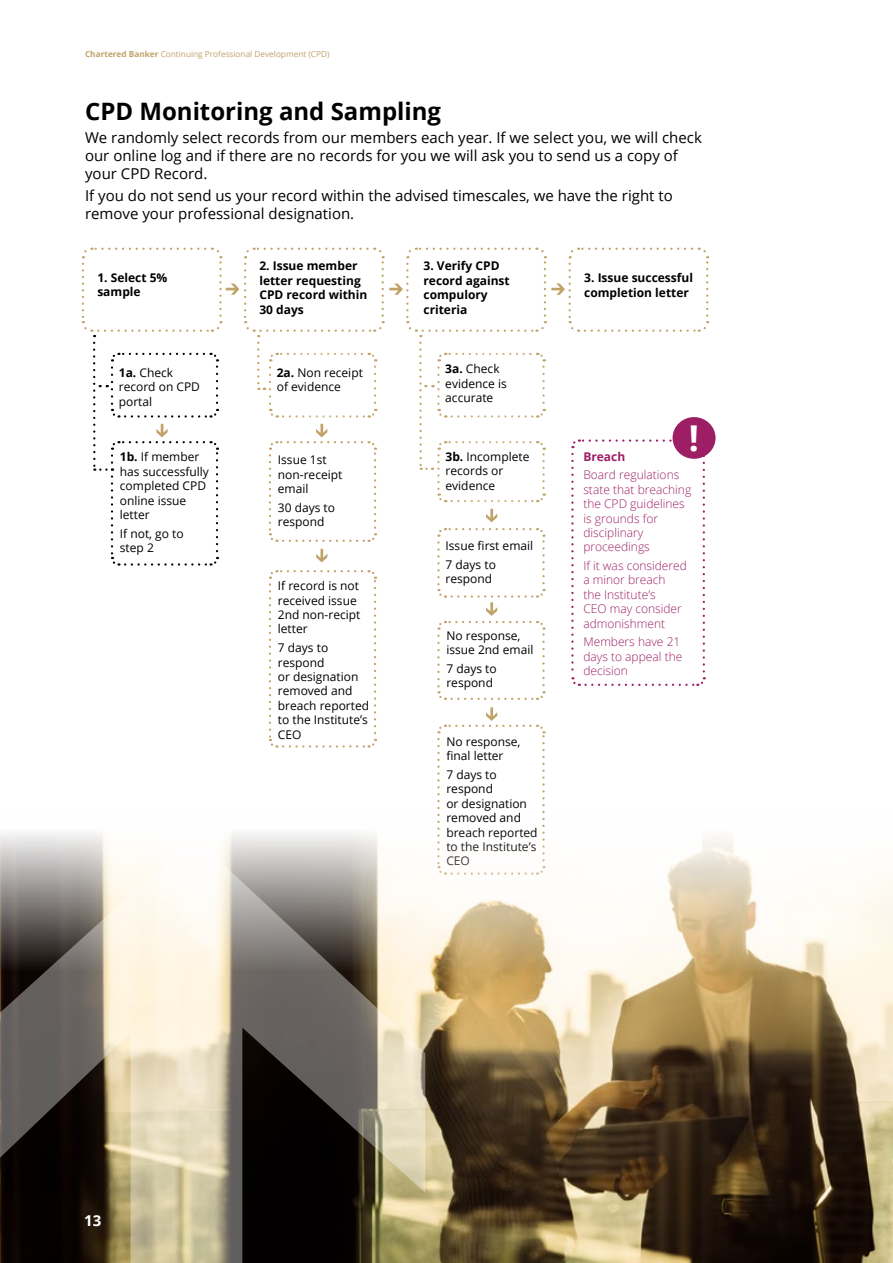
<style>
.page{position:relative;width:893px;height:1263px;background:#fff}
.page>*{position:absolute;margin:0;border:0;box-sizing:border-box;transform-origin:0 0}
.t1{font:700 35.55px "Open Sans";color:#fff}
.t2{font:700 24px "Open Sans";color:#000}
.t3{font:15px/18px "Open Sans";color:#000}
.t4{font:700 15px "Open Sans";color:#fff}
.t5{font:12px/14.4px "Open Sans";color:#000}
.t6{font:300 12px/14.4px "Open Sans";color:#9e1e65}
.t7{font:700 12px/14.4px "Open Sans";color:#000}
.t8{font:700 12px "Open Sans";color:#9e1e65}
.t9{font:8.25px "Open Sans";color:#c1a36a}
.s1{font-weight:700}
</style>
<div class="page">
<svg style="left:437px;top:739px;width:3px;height:75px"></svg>
<svg style="left:537px;top:724px;width:8px;height:90px"></svg>
<svg style="left:268px;top:570px;width:109px;height:178px"></svg>
<svg style="left:571px;top:438px;width:135px;height:248px"></svg>
<img style="left:0;top:814px;width:893px;height:449px">
<svg style="left:419px;top:343px;width:127px;height:160px"></svg>
<svg style="left:81px;top:247px;width:628px;height:90px"></svg>
<svg style="left:257px;top:343px;width:120px;height:199px"></svg>
<svg style="left:93px;top:343px;width:126px;height:223px"></svg>
<svg style="left:316px;top:549px;width:11px;height:13px"></svg>
<svg style="left:437px;top:509px;width:109px;height:191px"></svg>
<svg style="left:437px;top:707px;width:93px;height:26px"></svg>
<svg style="left:0;top:837px;width:425px;height:426px;background:#8e877b"></svg>
<div style="left:673px;top:417px;width:43px;height:42px;background:#9e1e65;border-radius:50%"></div>
<p class="t9" style="left:85px;top:49px;width:246px"><span class="s1">Chartered Banker</span> Continuing Professional Development (CPD)</p>
<h2 class="t2" style="left:85px;top:95px;width:358px">CPD Monitoring and Sampling</h2>
<p class="t3" style="left:85px;top:128px;width:618px">We randomly select records from our members each year. If we select you, we will check our online log and if there are no records for you we will ask you to send us a copy of your CPD Record.</p>
<p class="t3" style="left:85px;top:186px;width:589px">If you do not send us your record within the advised timescales, we have the right to remove your professional designation.</p>
<p class="t7" style="left:97px;top:270px;width:72px">1. Select 5% sample</p>
<p class="t7" style="left:259px;top:259px;width:110px">2. Issue member letter requesting<br>CPD record within<br>30 days</p>
<p class="t7" style="left:423px;top:259px;width:88px">3. Verify CPD record against compulory criteria</p>
<p class="t7" style="left:584px;top:270px;width:110px">3. Issue successful completion letter</p>
<p class="t5" style="left:119px;top:365px;width:83px"><span class="s1">1a.</span> Check record on CPD portal</p>
<p class="t5" style="left:120px;top:449px;width:91px"><span class="s1">1b.</span> If member has successfully completed CPD online issue letter</p>
<p class="t5" style="left:120px;top:526px;width:65px">If not, go to step 2</p>
<p class="t5" style="left:277px;top:365px;width:88px"><span class="s1">2a.</span> Non receipt of evidence</p>
<p class="t5" style="left:445px;top:361px;width:63px"><span class="s1">3a.</span> Check evidence is accurate</p>
<p class="t5" style="left:278px;top:452px;width:66px">Issue 1st non-receipt email</p>
<p class="t5" style="left:278px;top:500px;width:59px">30 days to respond</p>
<p class="t5" style="left:278px;top:578px;width:84px">If record is not received issue<br>2nd non-recipt letter</p>
<p class="t5" style="left:278px;top:640px;width:93px">7 days to respond<br>or designation removed and breach reported to the Institute’s<br>CEO</p>
<p class="t5" style="left:446px;top:449px;width:85px"><span class="s1">3b.</span> Incomplete records or evidence</p>
<p class="t5" style="left:446px;top:536px;width:89px;line-height:18.6px">Issue first email<br>7 days to</p>
<p class="t5" style="left:446px;top:571px;width:48px">respond</p>
<p class="t5" style="left:446px;top:628px;width:89px">No response, issue 2nd email</p>
<p class="t5" style="left:446px;top:661px;width:52px">7 days to respond</p>
<p class="t5" style="left:446px;top:734px;width:76px">No response, final letter</p>
<p class="t5" style="left:446px;top:767px;width:93px">7 days to respond<br>or designation removed and breach reported to the Institute’s<br>CEO</p>
<h1 class="t1" style="left:689px;top:413px;width:12px">!</h1>
<p class="t8" style="left:583px;top:448px;width:43px">Breach</p>
<p class="t6" style="left:583px;top:467px;width:109px">Board regulations state that breaching the CPD guidelines is grounds for disciplinary proceedings</p>
<p class="t6" style="left:583px;top:558px;width:105px">If it was considered a minor breach<br>the Institute’s<br>CEO may consider admonishment</p>
<p class="t6" style="left:583px;top:634px;width:100px">Members have 21 days to appeal the decision</p>
<p class="t4" style="left:84px;top:1209px;width:19px">13</p>
</div>
